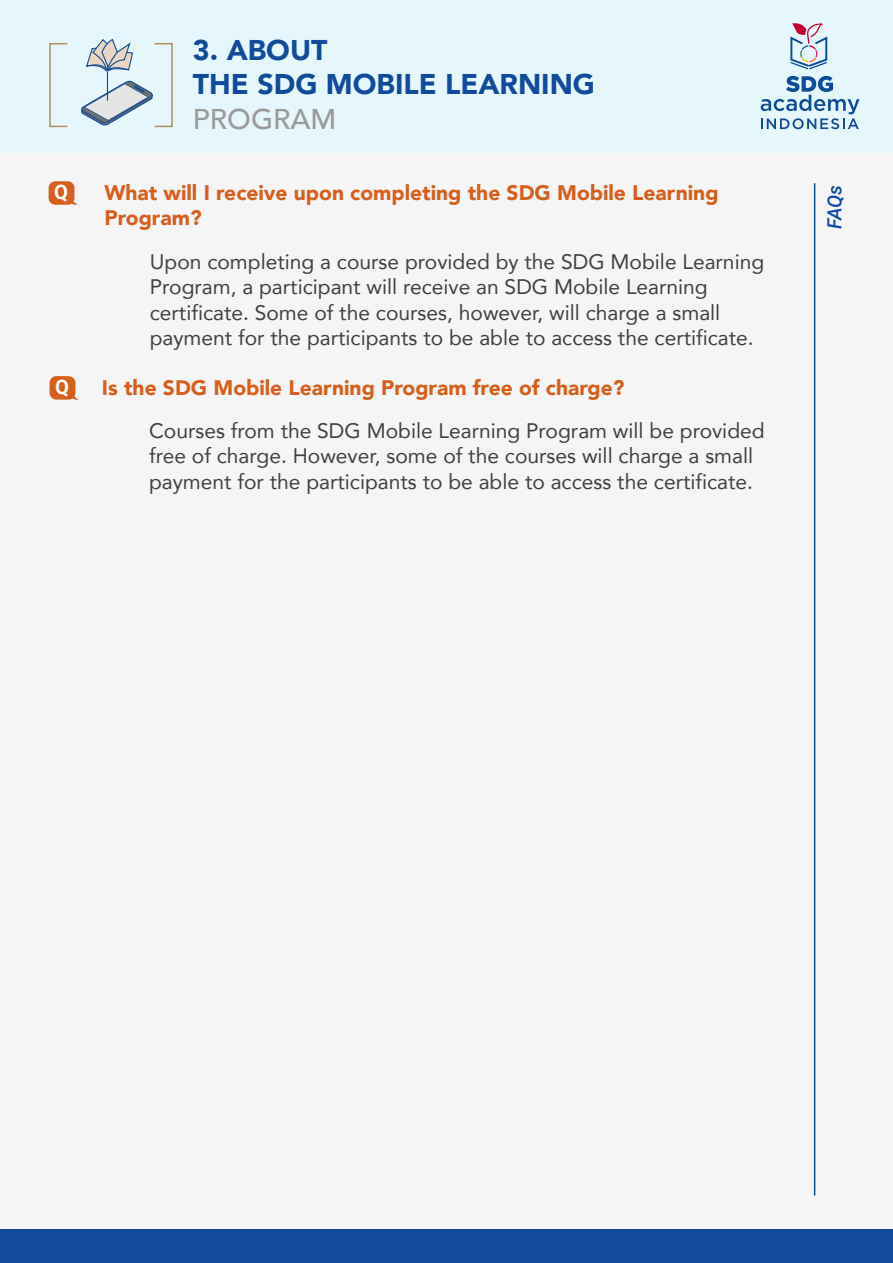
<style>
.page{position:relative;width:893px;height:1263px;background:#f5f5f5}
.page>*{position:absolute;margin:0;border:0;box-sizing:border-box;transform-origin:0 0}
.t1{font:900 28.5px/34.2px "Avenir";color:#124b9c}
.t2{font:500 28.5px "Avenir";color:#9b9a9a}
.t3{font:21px/25.2px "Avenir";color:#414042}
.t4{font:900 21px/25.2px "Avenir";color:#d65f1d}
.t5{font:700 20.1px "Roboto";color:#fff}
.t6{font:italic 500 19.5px "Roboto";color:#124b9c}
</style>
<div class="page">
<div style="left:0;top:1230px;width:893px;height:33px;background:#124b9c"></div>
<hr style="left:814px;top:183px;width:1px;height:1012px;background:#124b9c">
<svg style="left:49px;top:181px;width:29px;height:24px"></svg>
<svg style="left:50px;top:376px;width:29px;height:24px"></svg>
<div style="left:0;top:0;width:893px;height:153px;background:#e6f6fd"></div>
<svg style="left:761px;top:76px;width:98px;height:53px"></svg>
<svg style="left:790px;top:23px;width:37px;height:46px"></svg>
<div style="left:154px;top:43px;width:19px;height:84px;border:2px solid #af915b"></div>
<div style="left:49px;top:43px;width:19px;height:84px;border:2px solid #af915b"></div>
<svg style="left:81px;top:38px;width:72px;height:88px"></svg>
<p class="t5" style="left:54px;top:178px;width:15px">Q</p>
<h1 class="t1" style="left:193px;top:32px;width:404px">3. ABOUT<br>THE SDG MOBILE LEARNING</h1>
<h1 class="t2" style="left:193px;top:94px;width:145px">PROGRAM</h1>
<p class="t4" style="left:104px;top:179px;width:616px">What will I receive upon completing the SDG Mobile Learning<br>Program?</p>
<p class="t3" style="left:150px;top:249px;width:616px">Upon completing a course provided by the SDG Mobile Learning Program, a participant will receive an SDG Mobile Learning certificate. Some of the courses, however, will charge a small payment for the participants to be able to access the certificate.</p>
<p class="t5" style="left:55px;top:373px;width:15px">Q</p>
<p class="t4" style="left:102px;top:374px;width:524px">Is the SDG Mobile Learning Program free of charge?</p>
<p class="t3" style="left:149px;top:418px;width:617px">Courses from the SDG Mobile Learning Program will be provided free of charge. However, some of the courses will charge a small payment for the participants to be able to access the certificate.</p>
<p class="t6" style="left:821px;top:229px;width:46px;rotate:-90deg">FAQs</p>
</div>
